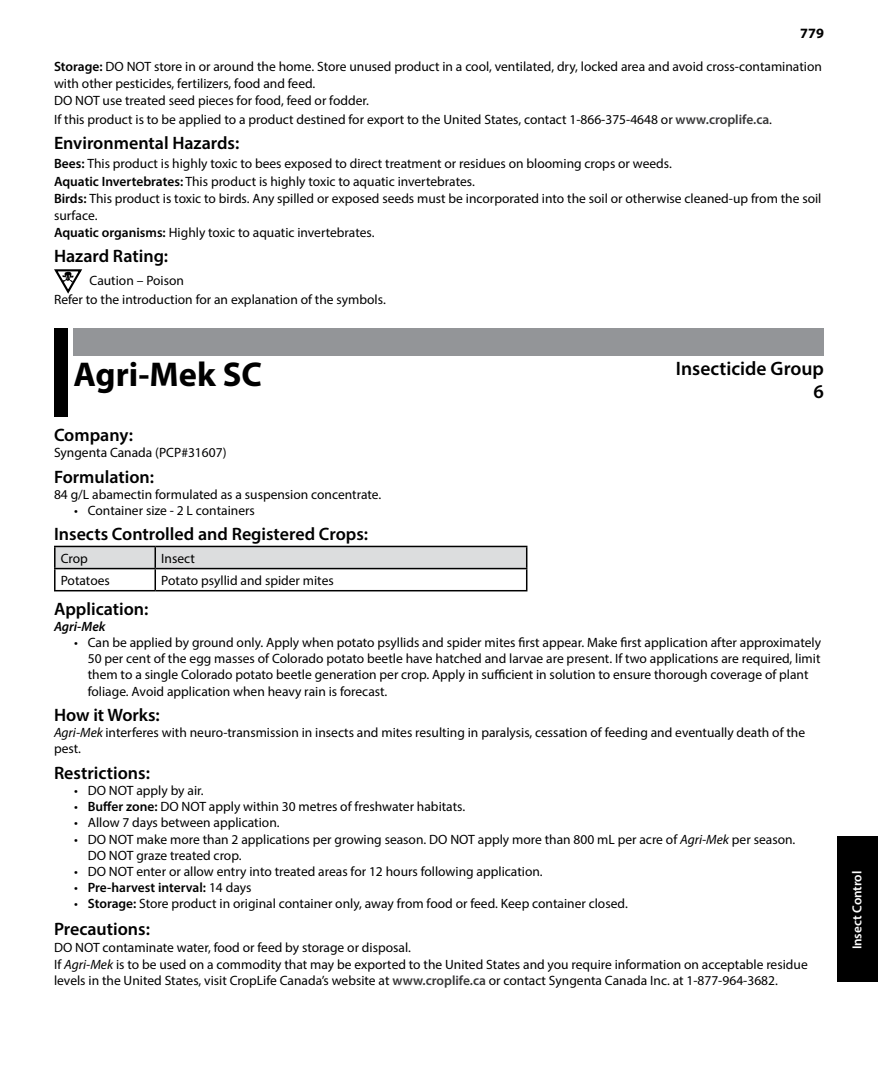
<style>
.page{position:relative;width:878px;height:1080px;background:#fff}
.page>*{position:absolute;margin:0;border:0;box-sizing:border-box;transform-origin:0 0}
.t1{font:700 34.5px "Myriad Pro";color:#000}
.t2{font:600 19.5px/23.4px "Myriad Pro";color:#000;text-align:right}
.t3{font:600 18px "Myriad Pro";color:#000}
.t4{font:700 14.25px "Myriad Pro";color:#000}
.t5{font:13.5px/16.2px "Myriad Pro";color:#000}
.t6{font:600 13.5px "Myriad Pro";color:#000}
.t7{font:italic 600 13.5px "Myriad Pro";color:#000}
.t8{font:600 13.2px "Myriad Pro";letter-spacing:-.005em;color:#fff}
.s1{font-weight:600}
.s2{font-weight:600;color:#383839}
.s3{font-style:italic}
.s4{font-weight:400}
</style>
<div class="page">
<div style="left:837px;top:837px;width:41px;height:145px;background:#000"></div>
<svg style="left:54px;top:269px;width:28px;height:25px"></svg>
<div style="left:54px;top:328px;width:14px;height:89px;background:#000"></div>
<div style="left:73px;top:328px;width:751px;height:28px;background:#939598"></div>
<hr style="left:54px;top:546px;width:101px;height:1px;background:#000">
<hr style="left:54px;top:547px;width:2px;height:21px;background:#000">
<hr style="left:54px;top:568px;width:101px;height:1px;background:#000">
<hr style="left:54px;top:569px;width:2px;height:21px;background:#000">
<svg style="left:55px;top:546px;width:472px;height:44px"></svg>
<hr style="left:54px;top:590px;width:101px;height:1px;background:#000">
<hr style="left:155px;top:590px;width:372px;height:1px;background:#000">
<p class="t4" style="left:800px;top:24px;width:25px">779</p>
<p class="t5" style="left:54px;top:58px;width:769px"><span class="s1">Storage:</span> DO NOT store in or around the home. Store unused product in a cool, ventilated, dry, locked area and avoid cross-contamination with other pesticides, fertilizers, food and feed.</p>
<p class="t5" style="left:54px;top:91px;width:719px;line-height:18.9px">DO NOT use treated seed pieces for food, feed or fodder.<br>If this product is to be applied to a product destined for export to the United States, contact 1-866-375-4648 or <span class="s2">www.croplife.ca</span>.</p>
<h3 class="t3" style="left:54px;top:132px;width:187px">Environmental Hazards:</h3>
<p class="t5" style="left:54px;top:155px;width:769px;line-height:17.5px"><span class="s1">Bees:</span> This product is highly toxic to bees exposed to direct treatment or residues on blooming crops or weeds.<br><span class="s1">Aquatic Invertebrates:</span> This product is highly toxic to aquatic invertebrates.<br><span class="s1">Birds:</span> This product is toxic to birds. Any spilled or exposed seeds must be incorporated into the soil or otherwise cleaned-up from the soil</p>
<p class="t5" style="left:54px;top:206px;width:322px;line-height:17.5px">surface.<br><span class="s1">Aquatic organisms:</span> Highly toxic to aquatic invertebrates.</p>
<h3 class="t3" style="left:54px;top:245px;width:116px">Hazard Rating:</h3>
<p class="t5" style="left:54px;top:271px;width:333px;line-height:18.9px;text-indent:36px">Caution – Poison<br>Refer to the introduction for an explanation of the symbols.</p>
<h1 class="t1" style="left:73px;top:352px;width:190px">Agri-Mek SC</h1>
<h2 class="t2" style="left:676px;top:356px;width:149px">Insecticide Group<br>6</h2>
<h3 class="t3" style="left:54px;top:423px;width:80px">Company:</h3>
<p class="t5" style="left:54px;top:444px;width:174px">Syngenta Canada (PCP#31607)</p>
<h3 class="t3" style="left:54px;top:465px;width:102px">Formulation:</h3>
<p class="t5" style="left:54px;top:486px;width:329px">84 g/L abamectin formulated as a suspension concentrate.</p>
<p class="t5" style="left:74px;top:502px;width:182px">• Container size - 2 L containers</p>
<h3 class="t3" style="left:54px;top:523px;width:315px">Insects Controlled and Registered Crops:</h3>
<p class="t5" style="left:61px;top:550px;width:29px">Crop</p>
<p class="t5" style="left:161px;top:550px;width:35px">Insect</p>
<p class="t5" style="left:61px;top:572px;width:51px">Potatoes</p>
<p class="t5" style="left:161px;top:572px;width:174px">Potato psyllid and spider mites</p>
<h3 class="t3" style="left:54px;top:597px;width:96px">Application:</h3>
<p class="t7" style="left:54px;top:618px;width:53px">Agri-Mek</p>
<p class="t5" style="left:88px;top:634px;width:734px;text-indent:-14px">• Can be applied by ground only. Apply when potato psyllids and spider mites first appear. Make first application after approximately 50 per cent of the egg masses of Colorado potato beetle have hatched and larvae are present. If two applications are required, limit them to a single Colorado potato beetle generation per crop. Apply in sufficient in solution to ensure thorough coverage of plant foliage. Avoid application when heavy rain is forecast.</p>
<h3 class="t3" style="left:54px;top:704px;width:107px">How it Works:</h3>
<p class="t5" style="left:54px;top:724px;width:752px"><span class="s3">Agri-Mek</span> interferes with neuro-transmission in insects and mites resulting in paralysis, cessation of feeding and eventually death of the pest.</p>
<h3 class="t3" style="left:54px;top:761px;width:97px">Restrictions:</h3>
<p class="t5" style="left:74px;top:782px;width:131px">• DO NOT apply by air.</p>
<p class="t5" style="left:74px;top:798px;width:392px">• <span class="s1">Buffer zone:</span> DO NOT apply within 30 metres of freshwater habitats.</p>
<p class="t5" style="left:74px;top:815px;width:207px">• Allow 7 days between application.</p>
<p class="t5" style="left:88px;top:831px;width:709px;text-indent:-14px">• DO NOT make more than 2 applications per growing season. DO NOT apply more than 800 mL per acre of <span class="s3">Agri-Mek</span> per season.<br>DO NOT graze treated crop.</p>
<p class="t5" style="left:74px;top:863px;width:470px">• DO NOT enter or allow entry into treated areas for 12 hours following application.</p>
<p class="t6" style="left:74px;top:879px;width:179px"><span class="s4">•</span> Pre-harvest interval: <span class="s4">14 days</span></p>
<p class="t5" style="left:74px;top:896px;width:555px">• <span class="s1">Storage:</span> Store product in original container only, away from food or feed. Keep container closed.</p>
<h3 class="t3" style="left:54px;top:918px;width:97px">Precautions:</h3>
<p class="t5" style="left:54px;top:938px;width:755px;line-height:17.5px">DO NOT contaminate water, food or feed by storage or disposal.<br>If <span class="s3">Agri-Mek</span> is to be used on a commodity that may be exported to the United States and you require information on acceptable residue</p>
<p class="t5" style="left:54px;top:973px;width:725px">levels in the United States, visit CropLife Canada’s website at <span class="s2">www.croplife.ca</span> or contact Syngenta Canada Inc. at 1-877-964-3682.</p>
<p class="t8" style="left:848px;top:949px;width:80px;rotate:-90deg">Insect Control</p>
</div>
